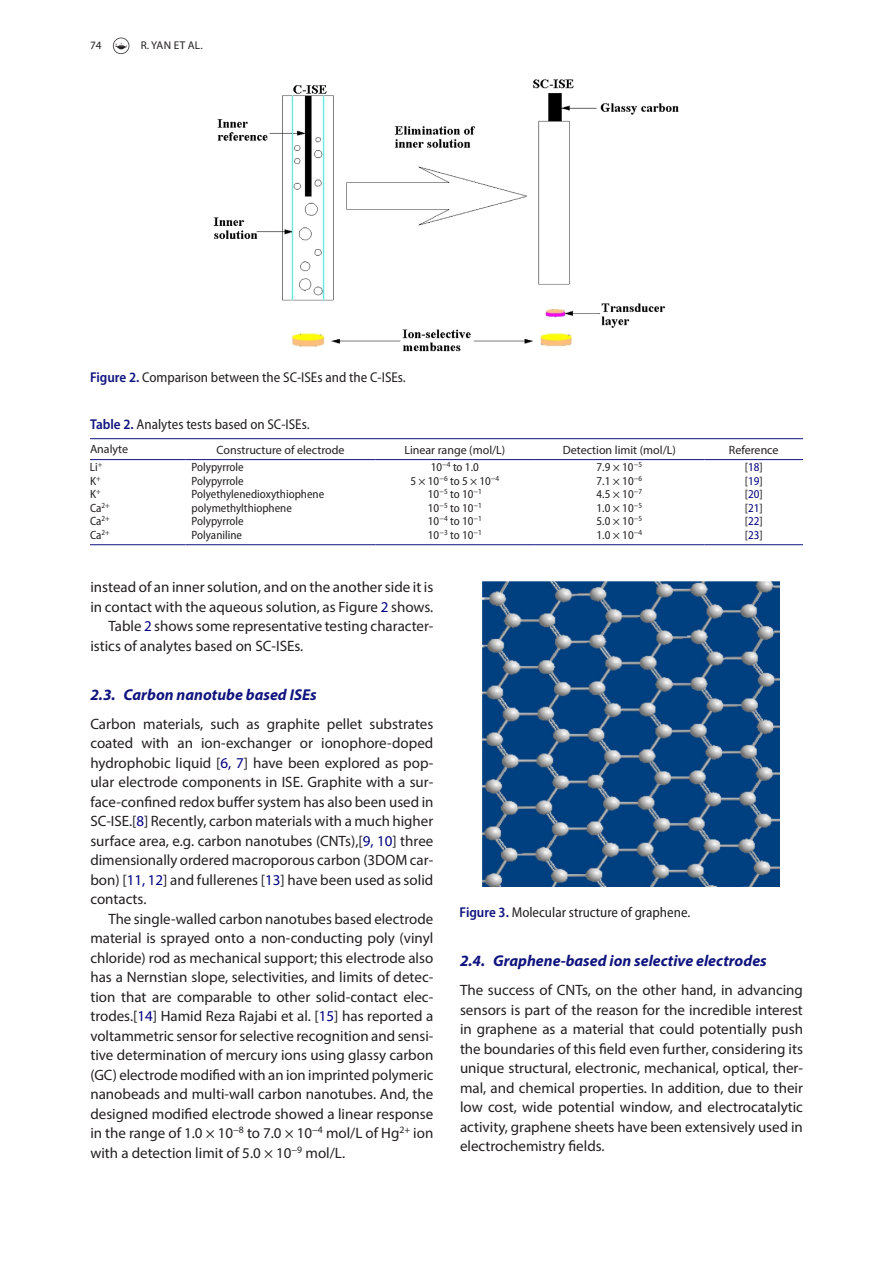
<style>
.page{position:relative;width:893px;height:1263px;background:#fff}
.page>*{position:absolute;margin:0;border:0;box-sizing:border-box;transform-origin:0 0}
.t1{font:italic 700 15.75px "Myriad Pro";color:#10147e}
.t2{font:15px/19.5px "Myriad Pro";color:#231f20;text-align:justify}
.t3{font:semi-condensed 14.25px "Myriad Pro";color:#231f20}
.t4{font:semi-condensed 12px "Myriad Pro";color:#231f20}
.t5{font:12px "Myriad Pro";color:#231f20}
.t6{font:11.25px "Myriad Pro";color:#231f20}
.s1{font-weight:600;color:#10147e}
.s2{color:#000080}
</style>
<div class="page">
<svg style="left:113px;top:38px;width:16px;height:16px"></svg>
<img style="left:213px;top:79px;width:466px;height:272px">
<hr style="left:90px;top:438px;width:713px;height:1px;background:#10147e">
<hr style="left:90px;top:459px;width:96px;height:1px;background:#10147e">
<hr style="left:186px;top:459px;width:190px;height:1px;background:#10147e">
<hr style="left:376px;top:459px;width:158px;height:1px;background:#10147e">
<hr style="left:534px;top:459px;width:171px;height:1px;background:#10147e">
<hr style="left:705px;top:459px;width:98px;height:1px;background:#10147e">
<hr style="left:90px;top:544px;width:96px;height:1px;background:#10147e">
<hr style="left:186px;top:544px;width:190px;height:1px;background:#10147e">
<hr style="left:376px;top:544px;width:158px;height:1px;background:#10147e">
<hr style="left:534px;top:544px;width:171px;height:1px;background:#10147e">
<hr style="left:705px;top:544px;width:98px;height:1px;background:#10147e">
<img style="left:482px;top:581px;width:298px;height:306px">
<p class="t6" style="left:90px;top:39px;width:13px">74</p>
<p class="t6" style="left:141px;top:39px;width:63px">R. Yan et al.</p>
<p class="t3" style="left:90px;top:369px;width:317px"><span class="s1">Figure 2.</span> Comparison between the SC-ISEs and the C-ISEs.</p>
<p class="t3" style="left:90px;top:417px;width:221px"><span class="s1">Table 2.</span> Analytes tests based on SC-ISEs.</p>
<p class="t5" style="left:90px;top:441px;width:40px">Analyte</p>
<p class="t5" style="left:217px;top:442px;width:129px">Constructure of electrode</p>
<p class="t5" style="left:404px;top:442px;width:102px">Linear range (mol/L)</p>
<p class="t5" style="left:563px;top:442px;width:115px">Detection limit (mol/L)</p>
<p class="t5" style="left:729px;top:442px;width:51px">Reference</p>
<p class="t4" style="left:90px;top:461px;width:14px">Li<sup>+</sup></p>
<p class="t4" style="left:192px;top:461px;width:54px">Polypyrrole</p>
<p class="t4" style="left:431px;top:461px;width:49px">10<sup>−4</sup> to 1.0</p>
<p class="t4" style="left:597px;top:461px;width:47px">7.9 × 10<sup>−5</sup></p>
<p class="t4" style="left:745px;top:461px;width:19px">[<span class="s2">18</span>]</p>
<p class="t4" style="left:90px;top:474px;width:12px">K<sup>+</sup></p>
<p class="t4" style="left:192px;top:474px;width:54px">Polypyrrole</p>
<p class="t4" style="left:410px;top:474px;width:90px">5 × 10<sup>−6</sup> to 5 × 10<sup>−4</sup></p>
<p class="t4" style="left:597px;top:474px;width:47px">7.1 × 10<sup>−6</sup></p>
<p class="t4" style="left:745px;top:474px;width:19px">[<span class="s2">19</span>]</p>
<p class="t4" style="left:90px;top:488px;width:12px">K<sup>+</sup></p>
<p class="t4" style="left:192px;top:488px;width:134px">Polyethylenedioxythiophene</p>
<p class="t4" style="left:428px;top:488px;width:55px">10<sup>−5</sup> to 10<sup>−1</sup></p>
<p class="t4" style="left:597px;top:488px;width:47px">4.5 × 10<sup>−7</sup></p>
<p class="t4" style="left:745px;top:488px;width:19px">[<span class="s2">20</span>]</p>
<p class="t4" style="left:90px;top:501px;width:21px">Ca<sup>2+</sup></p>
<p class="t4" style="left:192px;top:501px;width:102px">polymethylthiophene</p>
<p class="t4" style="left:428px;top:501px;width:55px">10<sup>−5</sup> to 10<sup>−1</sup></p>
<p class="t4" style="left:597px;top:501px;width:47px">1.0 × 10<sup>−5</sup></p>
<p class="t4" style="left:745px;top:501px;width:19px">[<span class="s2">21</span>]</p>
<p class="t4" style="left:90px;top:515px;width:21px">Ca<sup>2+</sup></p>
<p class="t4" style="left:192px;top:515px;width:54px">Polypyrrole</p>
<p class="t4" style="left:428px;top:515px;width:55px">10<sup>−4</sup> to 10<sup>−1</sup></p>
<p class="t4" style="left:597px;top:515px;width:47px">5.0 × 10<sup>−5</sup></p>
<p class="t4" style="left:745px;top:515px;width:19px">[<span class="s2">22</span>]</p>
<p class="t4" style="left:90px;top:528px;width:21px">Ca<sup>2+</sup></p>
<p class="t4" style="left:192px;top:528px;width:52px">Polyaniline</p>
<p class="t4" style="left:428px;top:528px;width:55px">10<sup>−3</sup> to 10<sup>−1</sup></p>
<p class="t4" style="left:597px;top:528px;width:47px">1.0 × 10<sup>−4</sup></p>
<p class="t4" style="left:745px;top:528px;width:19px">[<span class="s2">23</span>]</p>
<p class="t2" style="left:90px;top:577px;width:345px">instead of an inner solution, and on the another side it is</p>
<p class="t2" style="left:90px;top:597px;width:344px">in contact with the aqueous solution, as Figure <span class="s2">2</span> shows.</p>
<p class="t2" style="left:108px;top:616px;width:326px">Table <span class="s2">2</span> shows some representative testing character-</p>
<p class="t2" style="left:90px;top:636px;width:214px">istics of analytes based on SC-ISEs.</p>
<p class="t1" style="left:90px;top:684px;width:228px">2.3. Carbon nanotube based ISEs</p>
<p class="t2" style="left:90px;top:714px;width:345px">Carbon materials, such as graphite pellet substrates coated with an ion-exchanger or ionophore-doped hydrophobic liquid [<span class="s2">6, 7</span>] have been explored as pop&shy;ular electrode components in ISE. Graphite with a sur&shy;face-confined redox buffer system has also been used in SC-ISE.[<span class="s2">8</span>] Recently, carbon materials with a much higher surface area, e.g. carbon nanotubes (CNTs),[<span class="s2">9, 10</span>] three dimensionally ordered macroporous carbon (3DOM car&shy;bon) [<span class="s2">11, 12</span>] and fullerenes [<span class="s2">13</span>] have been used as solid contacts.</p>
<p class="t2" style="left:90px;top:909px;width:345px;text-indent:18px">The single-walled carbon nanotubes based electrode material is sprayed onto a non-conducting poly (vinyl chloride) rod as mechanical support; this electrode also has a Nernstian slope, selectivities, and limits of detec&shy;tion that are comparable to other solid-contact elec&shy;trodes.[<span class="s2">14</span>] Hamid Reza Rajabi et al. [<span class="s2">15</span>] has reported a voltammetric sensor for selective recognition and sensi&shy;tive determination of mercury ions using glassy carbon (GC) electrode modified with an ion imprinted polymeric nanobeads and multi-wall carbon nanotubes. And, the designed modified electrode showed a linear response in the range of 1.0 × 10<sup>−8</sup> to 7.0 × 10<sup>−4</sup> mol/L of Hg<sup>2+</sup> ion with a detection limit of 5.0 × 10<sup>−9</sup> mol/L.</p>
<p class="t3" style="left:460px;top:905px;width:232px"><span class="s1">Figure 3.</span> Molecular structure of graphene.</p>
<p class="t1" style="left:460px;top:950px;width:308px">2.4. Graphene-based ion selective electrodes</p>
<p class="t2" style="left:460px;top:980px;width:344px">The success of CNTs, on the other hand, in advancing sensors is part of the reason for the incredible interest in graphene as a material that could potentially push the boundaries of this field even further, considering its unique structural, electronic, mechanical, optical, ther&shy;mal, and chemical properties. In addition, due to their low cost, wide potential window, and electrocatalytic activity, graphene sheets have been extensively used in electrochemistry fields.</p>
</div>
